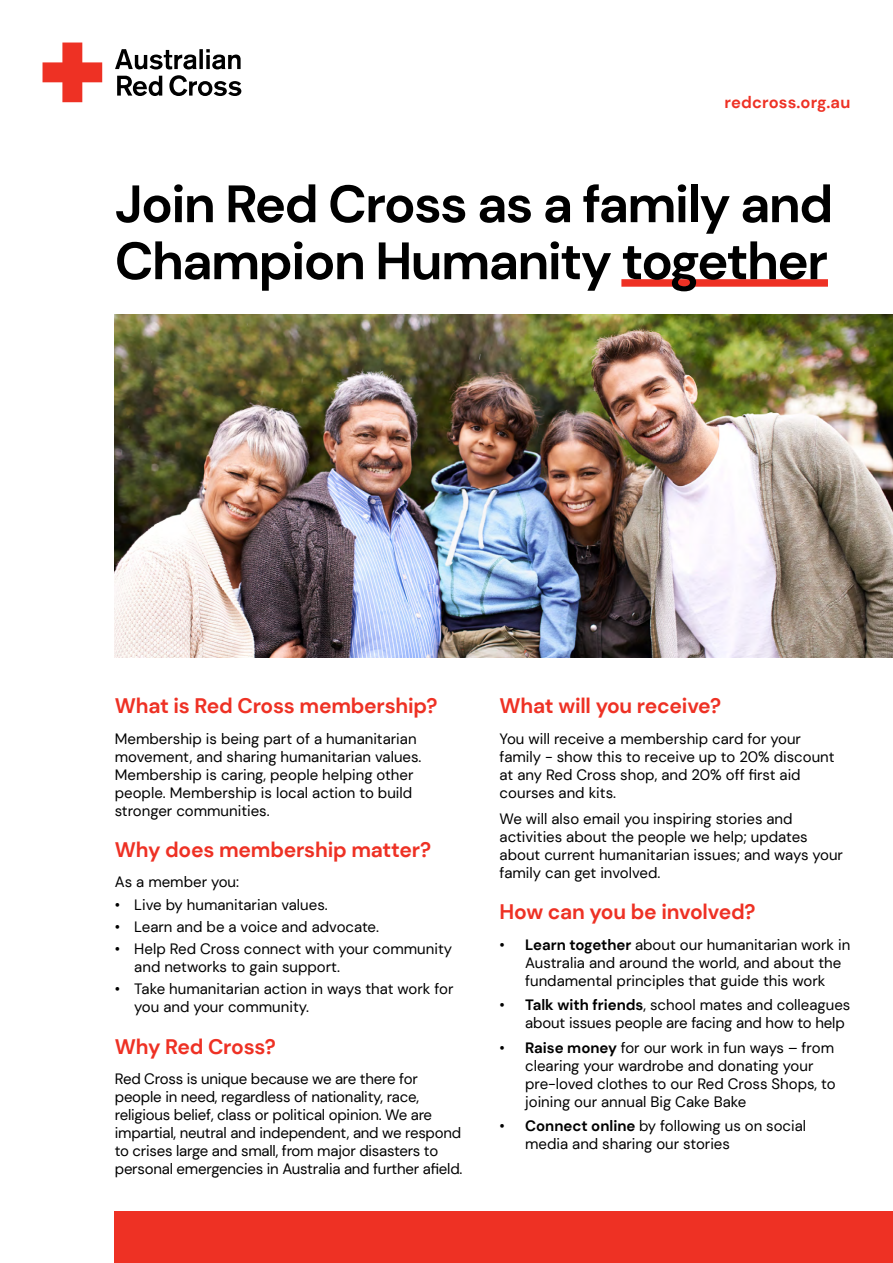
<style>
.page{position:relative;width:893px;height:1263px;background:#fff}
.page>*{position:absolute;margin:0;border:0;box-sizing:border-box;transform-origin:0 0}
.t1{font:700 52.5px/57px "DM Sans";letter-spacing:-.03em;color:#000}
.t2{font:700 21px "DM Sans";letter-spacing:-.01em;color:#ee3124}
.t3{font:700 16.5px "DM Sans";letter-spacing:.005em;color:#ee3124}
.Body{font:15px/18px "DM Sans";color:#000}
.s1{font-weight:700}
</style>
<div class="page">
<img style="left:115px;top:315px;width:778px;height:343px">
<div style="left:621px;top:279px;width:207px;height:8px;background:#ee3124"></div>
<svg style="left:115px;top:49px;width:126px;height:47px"></svg>
<svg style="left:43px;top:43px;width:59px;height:59px"></svg>
<div style="left:115px;top:1212px;width:778px;height:51px;background:#ee3124"></div>
<p class="t3" style="left:725px;top:92px;width:127px">redcross.org.au</p>
<h1 class="t1" style="left:115px;top:175px;width:720px">Join Red Cross as a family and<br>Champion Humanity together</h1>
<h1 class="t2" style="left:115px;top:692px;width:324px">What is Red Cross membership?</h1>
<p class="Body" style="left:115px;top:729px;width:308px">Membership is being part of a humanitarian movement, and sharing humanitarian values.<br>Membership is caring, people helping other people. Membership is local action to build stronger communities.</p>
<h1 class="t2" style="left:115px;top:836px;width:318px">Why does membership matter?</h1>
<p class="Body" style="left:115px;top:873px;width:126px">As a member you:</p>
<p class="Body" style="left:115px;top:895px;width:214px">• Live by humanitarian values.</p>
<p class="Body" style="left:115px;top:918px;width:266px">• Learn and be a voice and advocate.</p>
<p class="Body" style="left:134px;top:940px;width:319px;text-indent:-20px">• Help Red Cross connect with your community and networks to gain support.</p>
<p class="Body" style="left:134px;top:980px;width:321px;text-indent:-20px">• Take humanitarian action in ways that work for you and your community.</p>
<h1 class="t2" style="left:115px;top:1033px;width:163px">Why Red Cross?</h1>
<p class="Body" style="left:115px;top:1070px;width:349px">Red Cross is unique because we are there for people in need, regardless of nationality, race, religious belief, class or political opinion. We are impartial, neutral and independent, and we respond to crises large and small, from major disasters to personal emergencies in Australia and further afield.</p>
<h1 class="t2" style="left:500px;top:692px;width:223px">What will you receive?</h1>
<p class="Body" style="left:500px;top:729px;width:337px">You will receive a membership card for your family - show this to receive up to 20% discount at any Red Cross shop, and 20% off first aid courses and kits.</p>
<p class="Body" style="left:500px;top:810px;width:345px">We will also email you inspiring stories and activities about the people we help; updates about current humanitarian issues; and ways your family can get involved.</p>
<h1 class="t2" style="left:500px;top:899px;width:258px">How can you be involved?</h1>
<p class="Body" style="left:525px;top:936px;width:327px;text-indent:-26px">• <span class="s1">Learn together</span> about our humanitarian work in<br>Australia and around the world, and about the fundamental principles that guide this work</p>
<p class="Body" style="left:525px;top:996px;width:327px;text-indent:-26px">• <span class="s1">Talk with friends</span>, school mates and colleagues about issues people are facing and how to help</p>
<p class="Body" style="left:525px;top:1038px;width:312px;text-indent:-26px">• <span class="s1">Raise money</span> for our work in fun ways – from clearing your wardrobe and donating your pre-loved clothes to our Red Cross Shops, to joining our annual Big Cake Bake</p>
<p class="Body" style="left:525px;top:1117px;width:283px;text-indent:-26px">• <span class="s1">Connect online</span> by following us on social media and sharing our stories</p>
</div>
